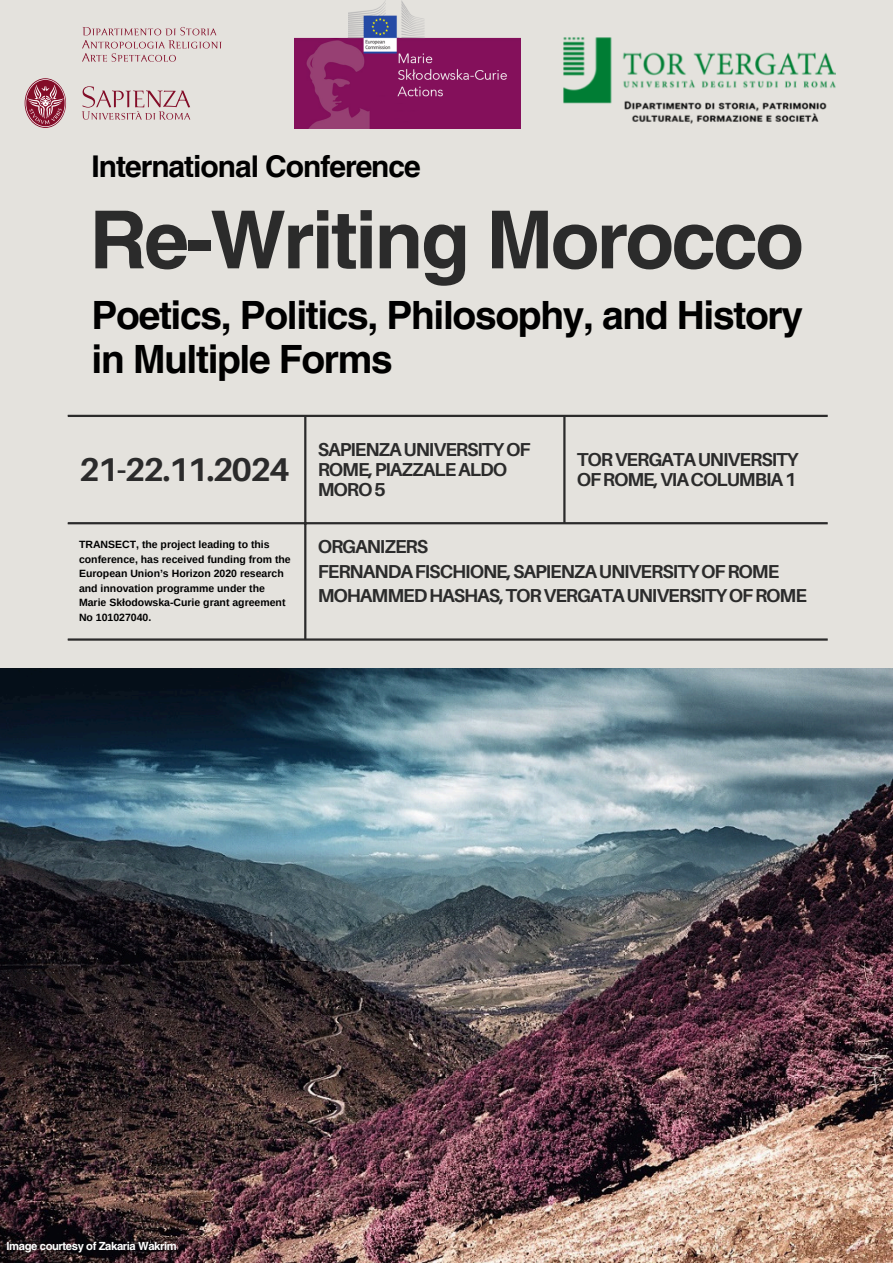
<style>
.page{position:relative;width:893px;height:1263px;background:#e4e2dd}
.page>*{position:absolute;margin:0;border:0;box-sizing:border-box;transform-origin:0 0}
.t1{font:700 80.25px "Helvetica LT Pro";letter-spacing:-.035em;color:#2b2b2b}
.t2{font:700 39px/44.4px "Helvetica LT Pro";letter-spacing:-.035em;color:#000}
.t3{font:700 33px "Aileron";letter-spacing:-.055em;color:#2b2b2b}
.t4{font:700 30px "Helvetica LT Pro";letter-spacing:-.035em;color:#000}
.t5{font:700 18.75px/19.6px "Aileron";letter-spacing:-.055em;color:#2b2b2b}
.t6{font:700 11.25px "Helvetica LT Pro";letter-spacing:-.035em;color:#fff}
.t7{font:700 10.5px/14.6px "Arimo";color:#000}
</style>
<div class="page">
<hr style="left:304px;top:417px;width:2px;height:221px;background:#2b2b2b">
<hr style="left:563px;top:417px;width:2px;height:105px;background:#2b2b2b">
<hr style="left:68px;top:415px;width:759px;height:2px;background:#2b2b2b">
<hr style="left:68px;top:522px;width:759px;height:2px;background:#2b2b2b">
<hr style="left:68px;top:638px;width:759px;height:3px;background:#2b2b2b">
<img style="left:0;top:668px;width:893px;height:595px">
<svg style="left:26px;top:79px;width:39px;height:48px"></svg>
<svg style="left:82px;top:86px;width:108px;height:34px"></svg>
<svg style="left:82px;top:27px;width:140px;height:35px"></svg>
<img style="left:294px;top:0;width:226px;height:128px">
<img style="left:563px;top:38px;width:272px;height:86px">
<p class="t4" style="left:92px;top:156px;width:331px">International Conference</p>
<p class="t1" style="left:89px;top:211px;width:716px">Re-Writing Morocco</p>
<p class="t2" style="left:92px;top:297px;width:713px">Poetics, Politics, Philosophy, and History in Multiple Forms</p>
<p class="t3" style="left:79px;top:449px;width:212px">21-22.11.2024</p>
<p class="t5" style="left:318px;top:440px;width:214px">SAPIENZAUNIVERSITYOF<br>ROME,PIAZZALEALDO<br>MORO5</p>
<p class="t5" style="left:577px;top:449px;width:223px">TORVERGATAUNIVERSITY<br>OFROME,VIACOLUMBIA1</p>
<h3 class="t7" style="left:79px;top:537px;width:213px">TRANSECT, the project leading to this conference, has received funding from the European Union’s Horizon 2020 research and innovation programme under the Marie Skłodowska-Curie grant agreement No 101027040.</h3>
<h1 class="t5" style="left:318px;top:536px;width:112px">ORGANIZERS</h1>
<h2 class="t5" style="left:318px;top:561px;width:463px">FERNANDAFISCHIONE,SAPIENZAUNIVERSITYOFROME</h2>
<p class="t5" style="left:318px;top:585px;width:491px">MOHAMMEDHASHAS,TORVERGATAUNIVERSITYOFROME</p>
<p class="t6" style="left:7px;top:1242px;width:172px">Image courtesy of Zakaria Wakrim</p>
</div>
